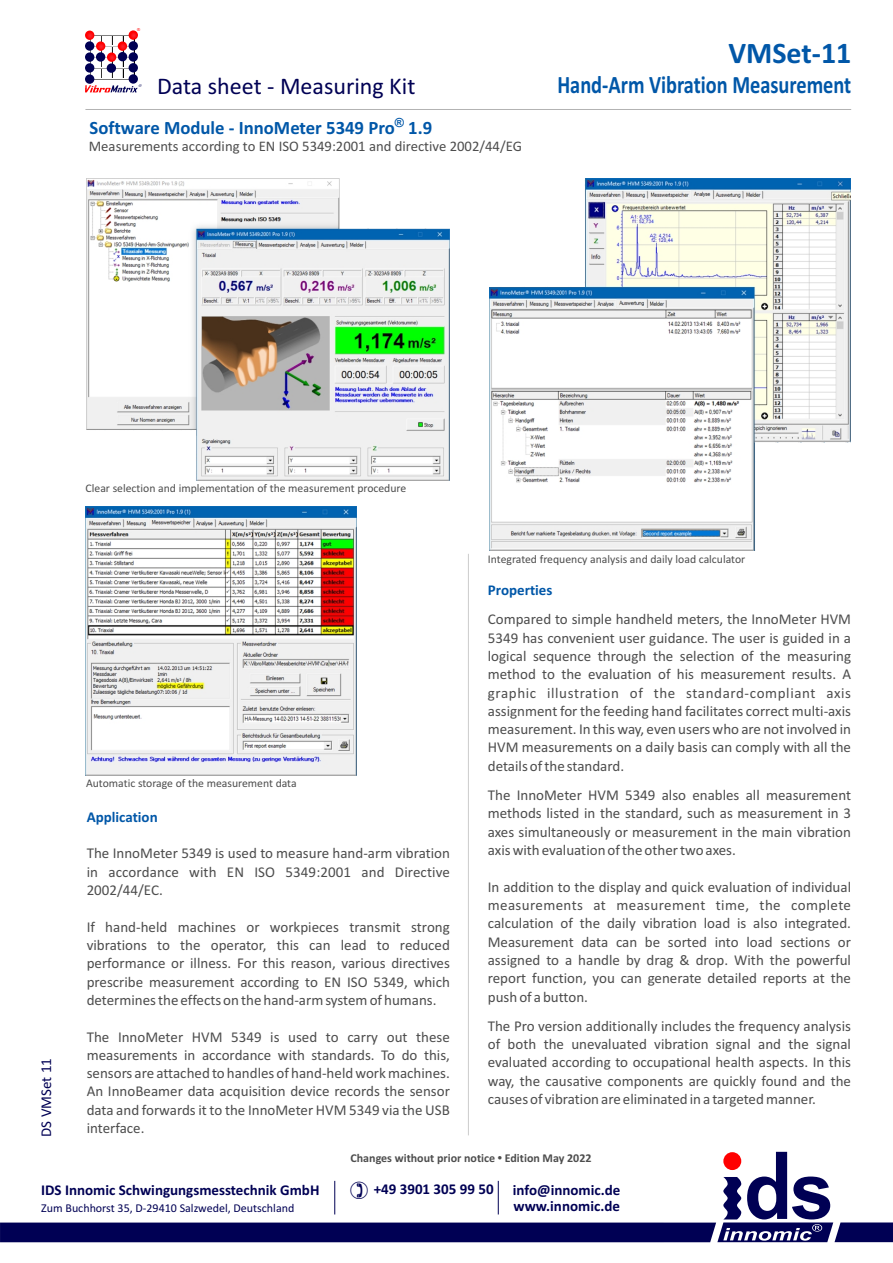
<style>
.page{position:relative;width:893px;height:1263px;background:#fff}
.page>*{position:absolute;margin:0;border:0;box-sizing:border-box;transform-origin:0 0}
.t1{font:700 30px "Calibri";color:#0157a8}
.t2{font:700 25.05px "Calibri";color:#0157a8;scale:.81 1}
.t3{font:24px "Calibri";color:#000054}
.t4{font:700 18.9px "Calibri";color:#0157a8}
.t5{font:15px/18.3px "Calibri";color:#4d4d4d;text-align:justify}
.t6{font:700 15px "Calibri";color:#000054}
.t7{font:700 15px "Calibri";color:#0157a8}
.t8{font:15px "Calibri";color:#000054}
.t9{font:14.7px "Calibri";color:#4d4d4d}
.t10{font:700 12.6px "Arial";color:#0157a8}
.t11{font:12px "Calibri";color:#000054}
.t12{font:700 12px "Calibri";color:#4d4d4d}
.t13{font:11.7px "Calibri";color:#4d4d4d}
.t14{font:4.05px "Arial";color:#f00}
.s1{font-family:"Arial"}
</style>
<div class="page">
<hr style="left:111px;top:35px;width:1px;height:44px;background:#ececec">
<svg style="left:122px;top:62px;width:1px;height:16px"></svg>
<svg style="left:94px;top:68px;width:35px;height:1px"></svg>
<svg style="left:94px;top:78px;width:35px;height:2px"></svg>
<svg style="left:85px;top:30px;width:53px;height:32px"></svg>
<div style="left:85px;top:41px;width:9px;height:10px;background:#000054;border-radius:50%"></div>
<div style="left:129px;top:41px;width:9px;height:10px;background:#000054;border-radius:50%"></div>
<div style="left:85px;top:52px;width:9px;height:10px;background:#000054;border-radius:50%"></div>
<div style="left:129px;top:52px;width:9px;height:10px;background:#000054;border-radius:50%"></div>
<div style="left:96px;top:52px;width:9px;height:10px;background:#000054;border-radius:50%"></div>
<div style="left:107px;top:63px;width:9px;height:10px;background:#000054;border-radius:50%"></div>
<div style="left:118px;top:52px;width:9px;height:9px;background:#000054;border-radius:50%"></div>
<div style="left:85px;top:63px;width:9px;height:10px;background:#000054;border-radius:50%"></div>
<div style="left:129px;top:63px;width:9px;height:9px;background:#000054;border-radius:50%"></div>
<div style="left:85px;top:74px;width:9px;height:10px;background:#000054;border-radius:50%"></div>
<div style="left:129px;top:74px;width:9px;height:10px;background:#000054;border-radius:50%"></div>
<svg style="left:85px;top:84px;width:57px;height:8px"></svg>
<hr style="left:85px;top:109px;width:766px;height:1px;background:#b3b3b3">
<hr style="left:468px;top:554px;width:1px;height:581px;background:#ccc">
<img style="left:86px;top:178px;width:364px;height:302px">
<img style="left:86px;top:506px;width:270px;height:269px">
<img style="left:490px;top:179px;width:361px;height:371px">
<svg style="left:0;top:1152px;width:893px;height:90px"></svg>
<p class="t14" style="left:137px;top:28px;width:5px">®</p>
<h1 class="t1" style="left:728px;top:40px;width:125px">VMSet-11</h1>
<h3 class="t3" style="left:157px;top:75px;width:260px">Data sheet - Measuring Kit</h3>
<h2 class="t2" style="left:557px;top:75px;width:364px">Hand-Arm Vibration Measurement</h2>
<p class="t10" style="left:395px;top:118px;width:11px">®</p>
<p class="t4" style="left:90px;top:120px;width:344px">Software Module - InnoMeter 5349 Pro 1.9</p>
<p class="t9" style="left:89px;top:140px;width:435px">Measurements according to EN ISO 5349:2001 and directive 2002/44/EG</p>
<p class="t8" style="left:40px;top:1137px;width:80px;rotate:-90deg">DS VMSet 11</p>
<p class="t13" style="left:86px;top:483px;width:322px">Clear selection and implementation of the measurement procedure</p>
<p class="t13" style="left:86px;top:778px;width:212px">Automatic storage of the measurement data</p>
<p class="t7" style="left:87px;top:810px;width:73px">Application</p>
<p class="t5" style="left:87px;top:845px;width:365px">The InnoMeter 5349 is used to measure hand-arm vibration in accordance with EN ISO 5349:2001 and Directive 2002/44/EC.</p>
<p class="t5" style="left:87px;top:919px;width:365px">If hand-held machines or workpieces transmit strong vibrations to the operator, this can lead to reduced performance or illness. For this reason, various directives prescribe measurement according to EN ISO 5349, which determines the effects on the hand-arm system of humans.</p>
<p class="t5" style="left:87px;top:1028px;width:365px">The InnoMeter HVM 5349 is used to carry out these measurements in accordance with standards. To do this, sensors are attached to handles of hand-held work machines.<br>An InnoBeamer data acquisition device records the sensor data and forwards it to the InnoMeter HVM 5349 via the USB interface.</p>
<p class="t13" style="left:488px;top:555px;width:259px">Integrated frequency analysis and daily load calculator</p>
<p class="t7" style="left:488px;top:584px;width:66px">Properties</p>
<p class="t5" style="left:488px;top:611px;width:365px">Compared to simple handheld meters, the InnoMeter HVM 5349 has convenient user guidance. The user is guided in a logical sequence through the selection of the measuring method to the evaluation of his measurement results. A graphic illustration of the standard-compliant axis assignment for the feeding hand facilitates correct multi-axis measurement. In this way, even users who are not involved in HVM measurements on a daily basis can comply with all the details of the standard.</p>
<p class="t5" style="left:488px;top:787px;width:365px">The InnoMeter HVM 5349 also enables all measurement methods listed in the standard, such as measurement in 3 axes simultaneously or measurement in the main vibration axis with evaluation of the other two axes.</p>
<p class="t5" style="left:488px;top:879px;width:365px">In addition to the display and quick evaluation of individual measurements at measurement time, the complete calculation of the daily vibration load is also integrated.<br>Measurement data can be sorted into load sections or assigned to a handle by drag &amp; drop. With the powerful report function, you can generate detailed reports at the push of a button.</p>
<p class="t5" style="left:488px;top:1018px;width:365px">The Pro version additionally includes the frequency analysis of both the unevaluated vibration signal and the signal evaluated according to occupational health aspects. In this way, the causative components are quickly found and the causes of vibration are eliminated in a targeted manner.</p>
<p class="t12" style="left:350px;top:1152px;width:242px">Changes without prior notice <span class="s1">•</span> Edition May 2022</p>
<p class="t6" style="left:41px;top:1183px;width:280px">IDS Innomic Schwingungsmesstechnik GmbH</p>
<p class="t6" style="left:374px;top:1183px;width:121px">+49 3901 305 99 50</p>
<p class="t6" style="left:513px;top:1183px;width:109px">info@innomic.de</p>
<p class="t11" style="left:41px;top:1203px;width:255px">Zum Buchhorst 35, D-29410 Salzwedel, Deutschland</p>
<p class="t6" style="left:513px;top:1200px;width:108px">www.innomic.de</p>
</div>
